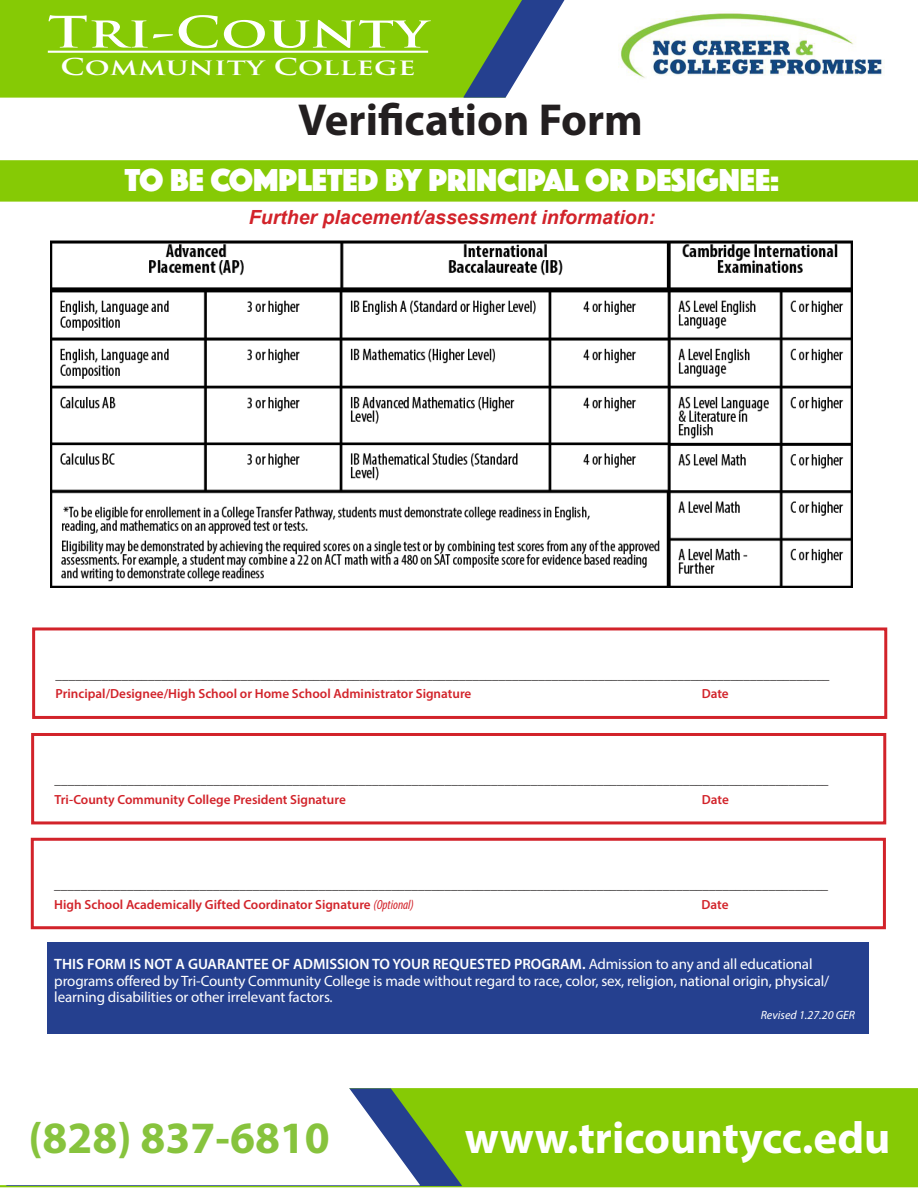
<style>
.page{position:relative;width:918px;height:1188px;background:#fff}
.page>*{position:absolute;margin:0;border:0;box-sizing:border-box;transform-origin:0 0}
.t1{font:700 45px "Myriad Pro";color:#fff}
.t2{font:700 45px "Myriad Pro";color:#231f20}
.t3{font:700 45px "Myriad Pro";color:#87c33d}
.t4{font:700 42.3px "Trajan Pro";letter-spacing:.01em;color:#fff;scale:1.33 1}
.t5{font:33px "Phosphate Solid";color:#fff}
.t6{font:700 22.65px "Trajan Pro";letter-spacing:.01em;color:#fff;scale:1.33 1}
.t7{font:italic 700 19.5px "Arial";color:#d2232a}
.t8{font:15px/16.5px "Myriad Pro";letter-spacing:-.01em;color:#fff}
.t9{font:13.2px "Myriad Pro";color:#231f20}
.t10{font:600 13.2px "Myriad Pro";color:#d2232a}
.t11{font:italic 12px "Myriad Pro";color:#fff}
.s1{font-weight:400;font-style:italic;font-stretch:condensed}
.s2{font-weight:600}
</style>
<div class="page">
<div style="left:48px;top:943px;width:821px;height:91px;background:#25408f"></div>
<div style="left:0;top:160px;width:918px;height:42px;background:#86ca05"></div>
<div style="left:32px;top:627px;width:855px;height:92px;border:3px solid #d2232a"></div>
<div style="left:31px;top:733px;width:855px;height:91px;border:3px solid #d2232a"></div>
<div style="left:31px;top:838px;width:855px;height:91px;border:3px solid #d2232a"></div>
<img style="left:50px;top:240px;width:803px;height:347px">
<div style="left:0;top:0;width:464px;height:98px;background:#86ca05"></div>
<svg style="left:464px;top:0;width:42px;height:98px;background:#629738"></svg>
<svg style="left:506px;top:0;width:113px;height:97px"></svg>
<hr style="left:48px;top:51px;width:380px;height:2px;background:#fff">
<img style="left:619px;top:10px;width:263px;height:68px">
<div style="left:0;top:1088px;width:918px;height:99px;background:#86ca05"></div>
<svg style="left:6px;top:1088px;width:456px;height:98px;background:#689c39"></svg>
<svg style="left:0;top:1088px;width:420px;height:97px"></svg>
<p class="t4" style="left:48px;top:6px;width:287px">Tri-County</p>
<p class="t6" style="left:60px;top:52px;width:268px">Community College</p>
<p class="t2" style="left:298px;top:90px;width:346px">Verification Form</p>
<p class="t5" style="left:125px;top:157px;width:656px">TO BE COMPLETED BY PRINCIPAL OR DESIGNEE:</p>
<p class="t7" style="left:249px;top:205px;width:408px">Further placement/assessment information:</p>
<p class="t9" style="left:56px;top:666px;width:775px">_____________________________________________________________________________________________________________________</p>
<p class="t10" style="left:56px;top:686px;width:417px">Principal/Designee/High School or Home School Administrator Signature</p>
<p class="t10" style="left:702px;top:686px;width:29px">Date</p>
<p class="t9" style="left:55px;top:772px;width:775px">_____________________________________________________________________________________________________________________</p>
<p class="t10" style="left:55px;top:791px;width:293px">Tri-County Community College President Signature</p>
<p class="t10" style="left:702px;top:791px;width:29px">Date</p>
<p class="t9" style="left:54px;top:877px;width:775px">_____________________________________________________________________________________________________________________</p>
<p class="t10" style="left:54px;top:896px;width:361px">High School Academically Gifted Coordinator Signature <span class="s1">(Optional)</span></p>
<p class="t10" style="left:701px;top:896px;width:29px">Date</p>
<p class="t8" style="left:54px;top:956px;width:776px"><span class="s2">THIS FORM IS NOT A GUARANTEE OF ADMISSION TO YOUR REQUESTED PROGRAM.</span> Admission to any and all educational programs offered by Tri-County Community College is made without regard to race, color, sex, religion, national origin, physical/ learning disabilities or other irrelevant factors.</p>
<p class="t11" style="left:761px;top:1007px;width:96px">Revised 1.27.20 GER</p>
<p class="t3" style="left:28px;top:1109px;width:303px">(828) 837-6810</p>
<p class="t1" style="left:465px;top:1109px;width:427px">www.tricountycc.edu</p>
</div>
